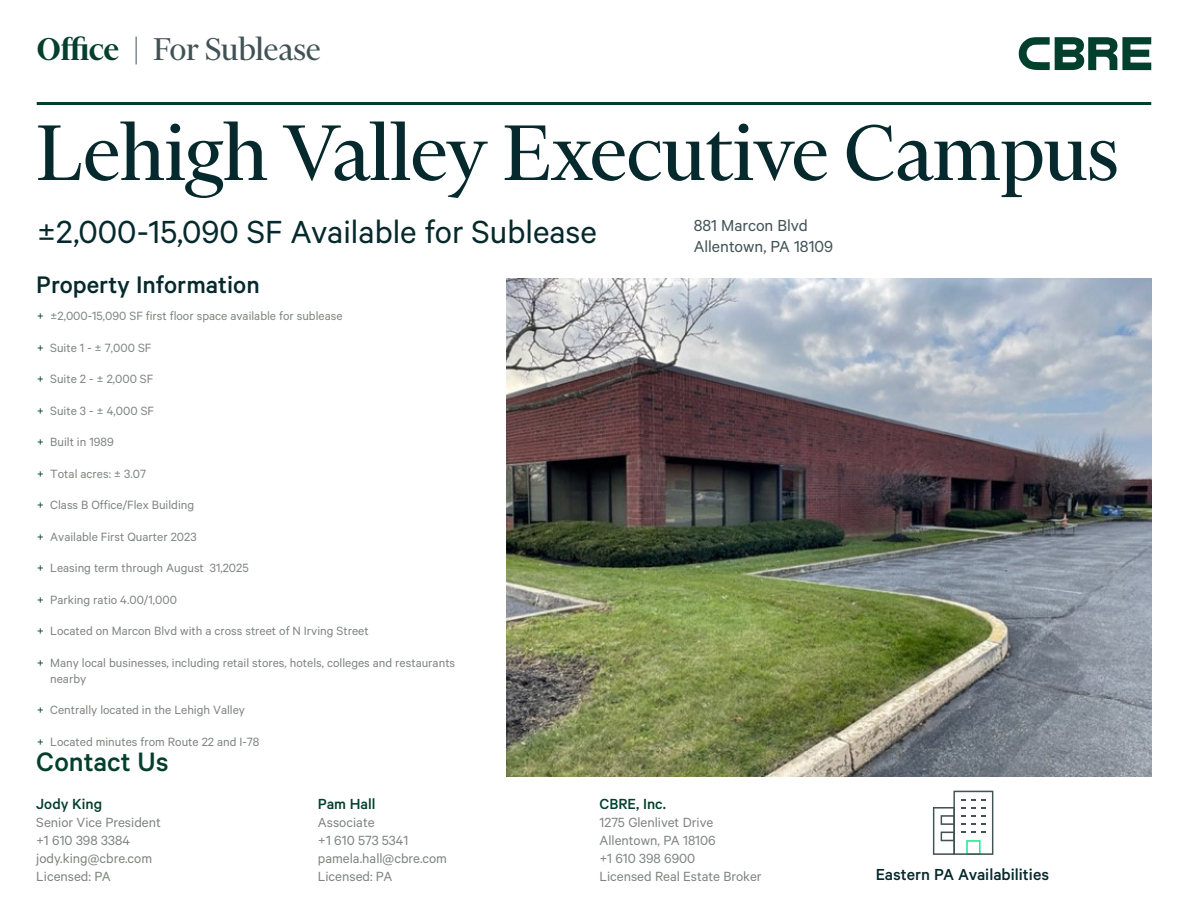
<style>
.page{position:relative;width:1188px;height:918px;background:#fff}
.page>*{position:absolute;margin:0;border:0;box-sizing:border-box;transform-origin:0 0}
.Heading_Large{font:90px "Financier Display";color:#05292c}
.Subheading_Large{font:36px "Calibre";color:#05292c}
.t1{font:36px "Financier Display";color:#415255}
.Contact_Us{font:500 30px "Calibre";color:#023f2c}
.Subheading_Small{font:500 27px "Calibre";color:#05292c}
.t2{font:18px "Calibre";color:#415255}
.t3{font:500 18px "Calibre";color:#05292c}
.Broker_Name{font:500 16.5px "Calibre";color:#023f2c}
.Contact_Info{font:500 16.5px "Calibre";color:#023f2c}
.Contact_Info-2{font:15px/18px "Calibre";color:#808581}
.t4{font:13.5px/16.2px "Calibre";color:#808581}
.s1{font-weight:600;color:#023f2c}
.s2{color:#023f2c}
</style>
<div class="page">
<img style="left:506px;top:279px;width:645px;height:497px">
<svg style="left:1019px;top:37px;width:132px;height:33px"></svg>
<hr style="left:37px;top:102px;width:1114px;height:3px;background:#023f2c">
<svg style="left:933px;top:791px;width:60px;height:64px"></svg>
<p class="t1" style="left:37px;top:30px;width:285px"><span class="s1">Office</span> | For Sublease</p>
<p class="Heading_Large" style="left:37px;top:106px;width:1084px">Lehigh Valley Executive Campus</p>
<p class="Subheading_Large" style="left:37px;top:211px;width:562px">±2,000-15,090 SF Available for Sublease</p>
<p class="t2" style="left:694px;top:215px;width:116px">881 Marcon Blvd</p>
<p class="t2" style="left:694px;top:236px;width:141px">Allentown, PA 18109</p>
<p class="Subheading_Small" style="left:36px;top:269px;width:225px">Property Information</p>
<p class="t4" style="left:37px;top:307px;width:307px"><span class="s2">+</span> ±2,000-15,090 SF first floor space available for sublease</p>
<p class="t4" style="left:37px;top:339px;width:116px"><span class="s2">+</span> Suite 1 - ± 7,000 SF</p>
<p class="t4" style="left:37px;top:370px;width:118px"><span class="s2">+</span> Suite 2 - ± 2,000 SF</p>
<p class="t4" style="left:37px;top:402px;width:119px"><span class="s2">+</span> Suite 3 - ± 4,000 SF</p>
<p class="t4" style="left:37px;top:433px;width:79px"><span class="s2">+</span> Built in 1989</p>
<p class="t4" style="left:37px;top:465px;width:111px"><span class="s2">+</span> Total acres: ± 3.07</p>
<p class="t4" style="left:37px;top:496px;width:159px"><span class="s2">+</span> Class B Office/Flex Building</p>
<p class="t4" style="left:37px;top:528px;width:161px"><span class="s2">+</span> Available First Quarter 2023</p>
<p class="t4" style="left:37px;top:559px;width:214px"><span class="s2">+</span> Leasing term through August 31,2025</p>
<p class="t4" style="left:37px;top:591px;width:142px"><span class="s2">+</span> Parking ratio 4.00/1,000</p>
<p class="t4" style="left:37px;top:622px;width:334px"><span class="s2">+</span> Located on Marcon Blvd with a cross street of N Irving Street</p>
<p class="t4" style="left:50px;top:654px;width:406px;text-indent:-14px"><span class="s2">+</span> Many local businesses, including retail stores, hotels, colleges and restaurants nearby</p>
<p class="t4" style="left:37px;top:702px;width:210px"><span class="s2">+</span> Centrally located in the Lehigh Valley</p>
<p class="t4" style="left:37px;top:733px;width:224px"><span class="s2">+</span> Located minutes from Route 22 and I-78</p>
<p class="Contact_Us" style="left:36px;top:744px;width:134px">Contact Us</p>
<p class="Broker_Name" style="left:36px;top:794px;width:67px">Jody King</p>
<p class="Contact_Info-2" style="left:36px;top:813px;width:126px">Senior Vice President</p>
<p class="Contact_Info-2" style="left:36px;top:831px;width:95px">+1 610 398 3384</p>
<p class="Contact_Info-2" style="left:36px;top:849px;width:117px">jody.king@cbre.com</p>
<p class="Contact_Info-2" style="left:36px;top:867px;width:76px">Licensed: PA</p>
<p class="Contact_Info" style="left:318px;top:794px;width:59px">Pam Hall</p>
<p class="Contact_Info-2" style="left:318px;top:813px;width:131px">Associate<br>+1 610 573 5341 pamela.hall@cbre.com<br>Licensed: PA</p>
<p class="Broker_Name" style="left:600px;top:794px;width:68px">CBRE, Inc.</p>
<p class="Contact_Info-2" style="left:600px;top:813px;width:115px">1275 Glenlivet Drive</p>
<p class="Contact_Info-2" style="left:600px;top:831px;width:118px">Allentown, PA 18106</p>
<p class="Contact_Info-2" style="left:600px;top:849px;width:97px">+1 610 398 6900</p>
<p class="Contact_Info-2" style="left:600px;top:867px;width:164px">Licensed Real Estate Broker</p>
<p class="t3" style="left:876px;top:864px;width:175px">Eastern PA Availabilities</p>
</div>
